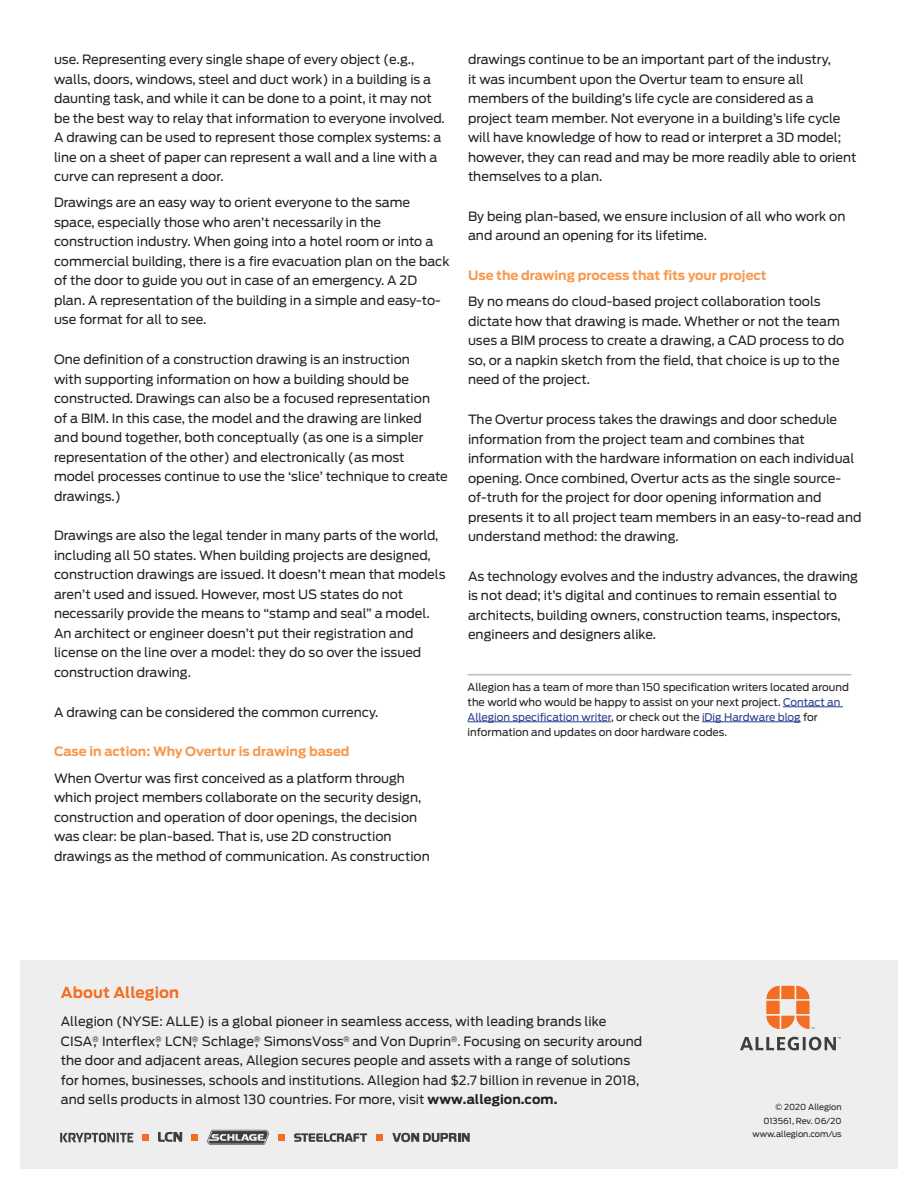
<style>
.page{position:relative;width:918px;height:1188px;background:#fff}
.page>*{position:absolute;margin:0;border:0;box-sizing:border-box;transform-origin:0 0}
.t1{font:700 15px "Antenna";letter-spacing:.01em;color:#f36e21}
.Body_Copy___8_5_13{font:12.75px/19.5px "Antenna";color:#1f242a}
.t2{font:12.75px/19.5px "Antenna";letter-spacing:.005em;color:#231f20}
.Body_Copy___8_5_13-2{font:700 12.75px "Antenna";color:#f7994e}
.Body_Bold_8_5_13pt{font:10.5px/15px "Antenna";color:#231f20}
.t3{font:8.25px "Antenna";color:#1f242a}
.s1{color:#253f8e}
.s2{font-weight:700}
</style>
<div class="page">
<div style="left:20px;top:960px;width:878px;height:209px;background:#eeeeef"></div>
<svg style="left:158px;top:1132px;width:24px;height:10px"></svg>
<div style="left:142px;top:1134px;width:7px;height:6px;background:#f36e21"></div>
<svg style="left:192px;top:1134px;width:6px;height:6px"></svg>
<svg style="left:392px;top:1133px;width:78px;height:9px"></svg>
<svg style="left:207px;top:1130px;width:62px;height:15px"></svg>
<svg style="left:294px;top:1133px;width:73px;height:9px"></svg>
<div style="left:278px;top:1134px;width:7px;height:6px;background:#f36e21"></div>
<svg style="left:377px;top:1134px;width:6px;height:6px"></svg>
<svg style="left:60px;top:1133px;width:73px;height:9px"></svg>
<svg style="left:766px;top:986px;width:48px;height:43px"></svg>
<svg style="left:740px;top:1037px;width:101px;height:13px"></svg>
<hr style="left:783px;top:707px;width:60px;height:1px;background:#253f8e">
<hr style="left:468px;top:722px;width:143px;height:1px;background:#253f8e">
<hr style="left:702px;top:722px;width:99px;height:1px;background:#253f8e">
<hr style="left:468px;top:674px;width:383px;height:1px;background:#bcbdc0">
<p class="Body_Copy___8_5_13" style="left:54px;top:50px;width:392px">use. Representing every single shape of every object (e.g., walls, doors, windows, steel and duct work) in a building is a daunting task, and while it can be done to a point, it may not be the best way to relay that information to everyone involved.<br>A drawing can be used to represent those complex systems: a line on a sheet of paper can represent a wall and a line with a curve can represent a door.</p>
<p class="Body_Copy___8_5_13" style="left:54px;top:193px;width:397px">Drawings are an easy way to orient everyone to the same space, especially those who aren’t necessarily in the construction industry. When going into a hotel room or into a commercial building, there is a fire evacuation plan on the back of the door to guide you out in case of an emergency. A 2D plan. A representation of the building in a simple and easy-to&shy;use format for all to see.</p>
<p class="Body_Copy___8_5_13" style="left:54px;top:350px;width:395px">One definition of a construction drawing is an instruction<br>with supporting information on how a building should be constructed. Drawings can also be a focused representation<br>of a BIM. In this case, the model and the drawing are linked and bound together, both conceptually (as one is a simpler representation of the other) and electronically (as most model processes continue to use the ‘slice’ technique to create drawings.)</p>
<p class="Body_Copy___8_5_13" style="left:54px;top:526px;width:393px">Drawings are also the legal tender in many parts of the world, including all 50 states. When building projects are designed, construction drawings are issued. It doesn’t mean that models aren’t used and issued. However, most US states do not necessarily provide the means to “stamp and seal” a model.<br>An architect or engineer doesn’t put their registration and license on the line over a model: they do so over the issued construction drawing.</p>
<p class="Body_Copy___8_5_13" style="left:54px;top:702px;width:326px">A drawing can be considered the common currency.</p>
<p class="Body_Copy___8_5_13-2" style="left:54px;top:743px;width:297px">Case in action: Why Overtur is drawing based</p>
<p class="Body_Copy___8_5_13" style="left:54px;top:768px;width:377px">When Overtur was first conceived as a platform through which project members collaborate on the security design, construction and operation of door openings, the decision was clear: be plan-based. That is, use 2D construction drawings as the method of communication. As construction</p>
<p class="Body_Copy___8_5_13" style="left:468px;top:50px;width:390px">drawings continue to be an important part of the industry,<br>it was incumbent upon the Overtur team to ensure all members of the building’s life cycle are considered as a project team member. Not everyone in a building’s life cycle will have knowledge of how to read or interpret a 3D model; however, they can read and may be more readily able to orient themselves to a plan.</p>
<p class="Body_Copy___8_5_13" style="left:468px;top:206px;width:379px">By being plan-based, we ensure inclusion of all who work on and around an opening for its lifetime.</p>
<p class="Body_Copy___8_5_13-2" style="left:468px;top:267px;width:300px">Use the drawing process that fits your project</p>
<p class="Body_Copy___8_5_13" style="left:468px;top:292px;width:378px">By no means do cloud-based project collaboration tools dictate how that drawing is made. Whether or not the team uses a BIM process to create a drawing, a CAD process to do so, or a napkin sketch from the field, that choice is up to the need of the project.</p>
<p class="Body_Copy___8_5_13" style="left:468px;top:410px;width:395px">The Overtur process takes the drawings and door schedule information from the project team and combines that information with the hardware information on each individual opening. Once combined, Overtur acts as the single source&shy;of-truth for the project for door opening information and presents it to all project team members in an easy-to-read and understand method: the drawing.</p>
<p class="Body_Copy___8_5_13" style="left:468px;top:566px;width:392px">As technology evolves and the industry advances, the drawing is not dead; it’s digital and continues to remain essential to architects, building owners, construction teams, inspectors, engineers and designers alike.</p>
<p class="Body_Bold_8_5_13pt" style="left:468px;top:679px;width:383px">Allegion has a team of more than 150 specification writers located around the world who would be happy to assist on your next project. <span class="s1">Contact an Allegion specification writer</span>, or check out the <span class="s1">iDig Hardware blog</span> for information and updates on door hardware codes.</p>
<p class="t1" style="left:61px;top:982px;width:120px">About Allegion</p>
<p class="t2" style="left:61px;top:1012px;width:583px">Allegion (NYSE: ALLE) is a global pioneer in seamless access, with leading brands like CISA<sup>®</sup>, Interflex<sup>®</sup>, LCN<sup>®</sup>, Schlage<sup>®</sup>, SimonsVoss<sup>®</sup> and Von Duprin<sup>®</sup>. Focusing on security around the door and adjacent areas, Allegion secures people and assets with a range of solutions for homes, businesses, schools and institutions. Allegion had $2.7 billion in revenue in 2018, and sells products in almost 130 countries. For more, visit <span class="s2">www.allegion.com.</span></p>
<p class="t3" style="left:775px;top:1102px;width:68px">© 2020 Allegion</p>
<p class="t3" style="left:763px;top:1115px;width:80px">013561, Rev. 06/20</p>
<p class="t3" style="left:752px;top:1129px;width:91px">www.allegion.com/us</p>
</div>
